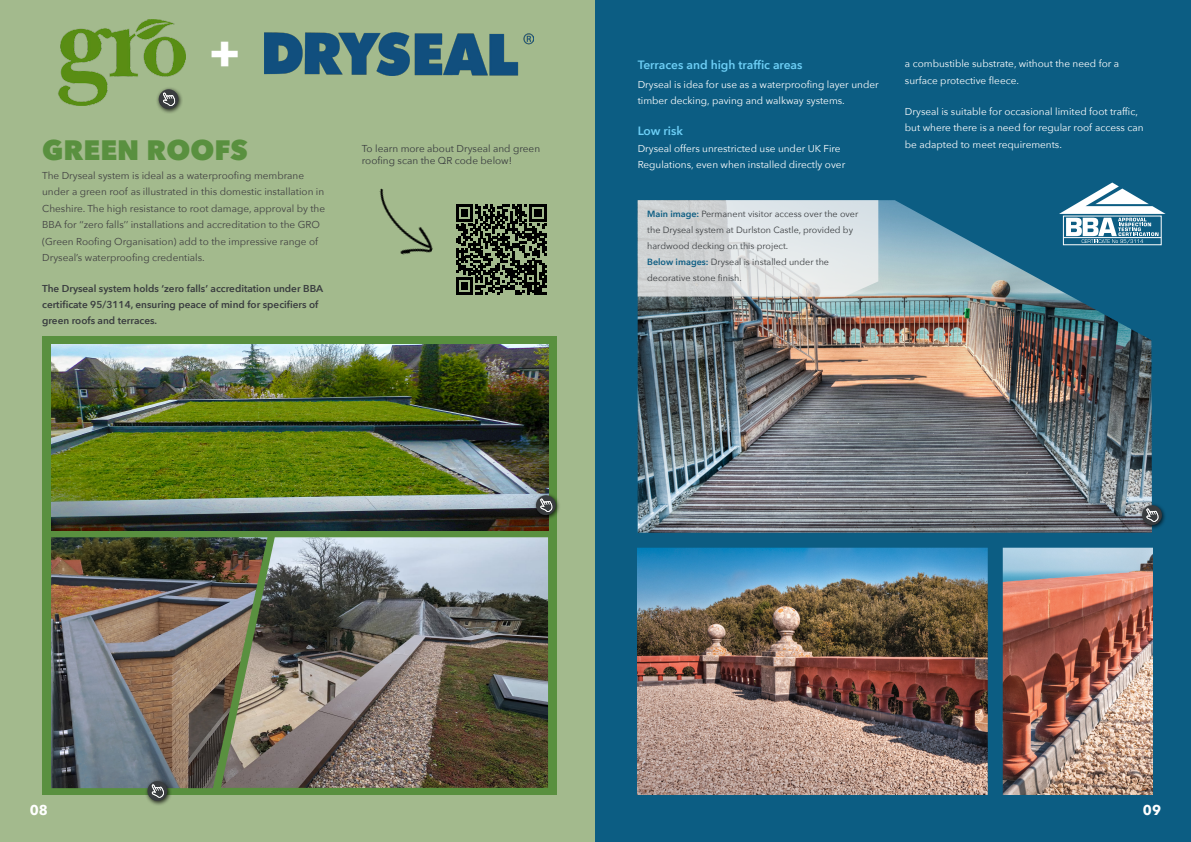
<style>
.page{position:relative;width:1191px;height:842px;background:#fff}
.page>*{position:absolute;margin:0;border:0;box-sizing:border-box;transform-origin:0 0}
.t1{font:800 45.9px "Avenir Next";color:#fff}
.t2{font:800 28px "Avenir Next";color:#59903f}
.t3{font:700 14px "Avenir Next";color:#fff}
.t4{font:600 12px "Avenir Next";color:#6dcff6}
.t5{font:10px/16.5px "Avenir Next";color:#fff}
.t6{font:10px/16.5px "Avenir Next";color:#414042}
.t7{font:600 10px/16px "Avenir Next";color:#393c3f}
.t8{font:10px/12px "Avenir Next";color:#393c3f}
.t9{font:9px/16px "Avenir Next";color:#393c3f}
.s1{font-weight:600;color:#0c5d83}
</style>
<div class="page">
<div style="left:0;top:0;width:595px;height:842px;background:#a3ba8d"></div>
<div style="left:595px;top:0;width:596px;height:842px;background:#0c5d83"></div>
<div style="left:42px;top:336px;width:514px;height:459px;background:#59903f"></div>
<img style="left:637px;top:200px;width:515px;height:595px">
<svg style="left:637px;top:200px;width:241px;height:97px;background:#d7dcde"></svg>
<img style="left:52px;top:345px;width:496px;height:185px">
<img style="left:267px;top:537px;width:281px;height:251px">
<img style="left:51px;top:537px;width:216px;height:251px">
<img style="left:58px;top:19px;width:128px;height:86px">
<img style="left:264px;top:33px;width:269px;height:43px">
<div style="left:595px;top:533px;width:596px;height:15px;background:#0c5d83"></div>
<div style="left:987px;top:542px;width:15px;height:300px;background:#0c5d83"></div>
<svg style="left:1059px;top:183px;width:106px;height:61px"></svg>
<hr style="left:1063px;top:237px;width:98px;height:1px;background:#fff">
<svg style="left:456px;top:204px;width:90px;height:91px"></svg>
<img style="left:379px;top:188px;width:54px;height:67px">
<div style="left:1139px;top:502px;width:27px;height:28px;background:#000;opacity:.75"></div>
<div style="left:1142px;top:505px;width:19px;height:20px;background:#393c3f;border-radius:50%"></div>
<svg style="left:1144px;top:505px;width:14px;height:17px"></svg>
<div style="left:533px;top:492px;width:27px;height:28px;background:#000;opacity:.75"></div>
<div style="left:536px;top:495px;width:20px;height:20px;background:#393c3f;border-radius:50%"></div>
<svg style="left:538px;top:495px;width:14px;height:17px"></svg>
<div style="left:144px;top:778px;width:28px;height:28px;background:#000;opacity:.75"></div>
<div style="left:147px;top:781px;width:20px;height:20px;background:#393c3f;border-radius:50%"></div>
<svg style="left:150px;top:781px;width:14px;height:17px"></svg>
<div style="left:155px;top:86px;width:28px;height:28px;background:#000;opacity:.75"></div>
<div style="left:159px;top:89px;width:19px;height:20px;background:#393c3f;border-radius:50%"></div>
<svg style="left:161px;top:89px;width:14px;height:17px"></svg>
<h1 class="t1" style="left:210px;top:24px;width:32px">+</h1>
<h2 class="t2" style="left:42px;top:133px;width:207px">GREEN ROOFS</h2>
<p class="t6" style="left:42px;top:167px;width:284px">The Dryseal system is ideal as a waterproofi ng membrane under a green roof as illustrated in this domestic installation in Cheshire. The high resistance to root damage, approval by the BBA for ‘‘zero falls’’ installations and accreditation to the GRO (Green Roofi ng Organisation) add to the impressive range of Dryseal’s waterproofi ng credentials.</p>
<p class="t7" style="left:42px;top:280px;width:282px">The Dryseal system holds ‘zero falls’ accreditation under BBA certificate 95/3114, ensuring peace of mind for specifiers of green roofs and terraces.</p>
<p class="t8" style="left:362px;top:142px;width:180px">To learn more about Dryseal and green roofi ng scan the QR code below!</p>
<p class="t4" style="left:637px;top:55px;width:166px">Terraces and high traffic areas</p>
<p class="t5" style="left:637px;top:76px;width:242px">Dryseal is idea for use as a waterproofi ng layer under timber decking, paving and walkway systems.</p>
<p class="t4" style="left:637px;top:121px;width:47px">Low risk</p>
<p class="t5" style="left:637px;top:139px;width:209px">Dryseal offers unrestricted use under UK Fire<br>Regulations, even when installed directly over</p>
<p class="t9" style="left:647px;top:205px;width:212px"><span class="s1">Main image:</span> Permanent visitor access over the over the Dryseal system at Durlston Castle, provided by hardwood decking on this project.<br><span class="s1">Below images:</span> Dryseal is installed under the decorative stone fi nish.</p>
<p class="t5" style="left:905px;top:55px;width:216px">a combustible substrate, without the need for a surface protective fleece.</p>
<p class="t5" style="left:905px;top:102px;width:240px">Dryseal is suitable for occasional limited foot traffic, but where there is a need for regular roof access can be adapted to meet requirements.</p>
<h3 class="t3" style="left:30px;top:798px;width:20px">08</h3>
<h3 class="t3" style="left:1143px;top:798px;width:20px">09</h3>
</div>
